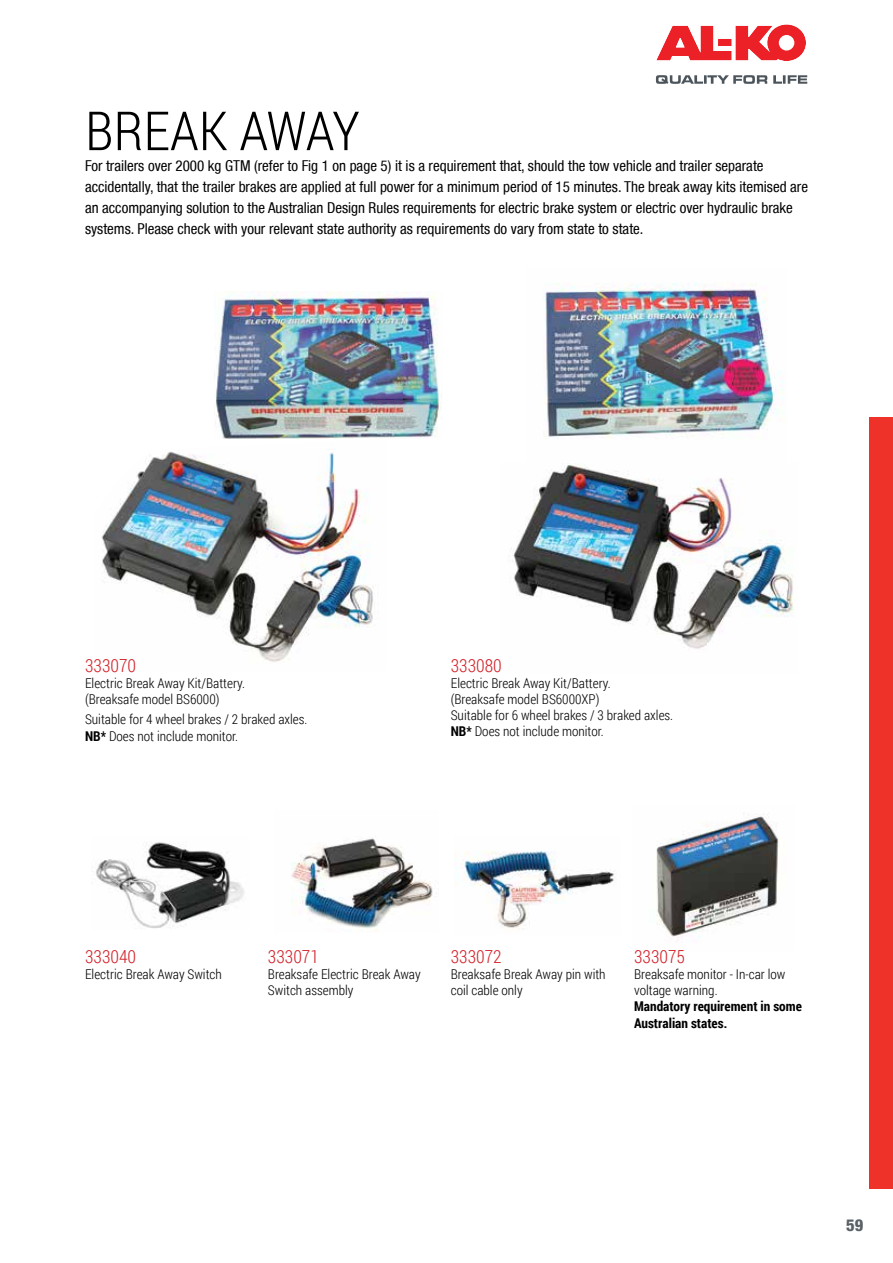
<style>
.page{position:relative;width:893px;height:1263px;background:#fff}
.page>*{position:absolute;margin:0;border:0;box-sizing:border-box;transform-origin:0 0}
.t1{font:300 54px "Roboto Condensed";color:#000}
.t2{font:300 18px "Roboto Condensed";color:#d2232a}
.t3{font:800 condensed 16.5px "Helvetica Neue";color:#5a6166}
.t4{font:condensed 15px/21px "Helvetica Neue";color:#000}
.t5{font:300 13.5px/16.2px "Roboto Condensed";color:#000}
.t6{font:700 13.5px/16.2px "Roboto Condensed";color:#000}
.s1{font-weight:700}
</style>
<div class="page">
<svg style="left:656px;top:24px;width:150px;height:37px"></svg>
<svg style="left:656px;top:75px;width:151px;height:9px"></svg>
<img style="left:101px;top:451px;width:273px;height:211px">
<img style="left:509px;top:463px;width:285px;height:186px">
<img style="left:656px;top:813px;width:123px;height:129px">
<img style="left:291px;top:838px;width:142px;height:94px">
<img style="left:91px;top:842px;width:153px;height:86px">
<img style="left:215px;top:292px;width:226px;height:147px">
<img style="left:543px;top:283px;width:241px;height:156px">
<img style="left:455px;top:851px;width:159px;height:79px">
<div style="left:870px;top:417px;width:23px;height:771px;background:#ee3129"></div>
<h1 class="t1" style="left:85px;top:94px;width:276px">BREAK AWAY</h1>
<p class="t4" style="left:85px;top:155px;width:724px">For trailers over 2000 kg GTM (refer to Fig 1 on page 5) it is a requirement that, should the tow vehicle and trailer separate accidentally, that the trailer brakes are applied at full power for a minimum period of 15 minutes. The break away kits itemised are an accompanying solution to the Australian Design Rules requirements for electric brake system or electric over hydraulic brake systems. Please check with your relevant state authority as requirements do vary from state to state.</p>
<p class="t2" style="left:85px;top:653px;width:53px">333070</p>
<p class="t5" style="left:85px;top:674px;width:161px">Electric Break Away Kit/Battery. (Breaksafe model BS6000)</p>
<p class="t5" style="left:85px;top:711px;width:224px">Suitable for 4 wheel brakes / 2 braked axles.<br><span class="s1">NB*</span> Does not include monitor.</p>
<p class="t2" style="left:451px;top:653px;width:53px">333080</p>
<p class="t5" style="left:451px;top:674px;width:224px">Electric Break Away Kit/Battery.<br>(Breaksafe model BS6000XP)<br>Suitable for 6 wheel brakes / 3 braked axles.<br><span class="s1">NB*</span> Does not include monitor.</p>
<p class="t2" style="left:85px;top:944px;width:53px">333040</p>
<p class="t5" style="left:85px;top:966px;width:138px">Electric Break Away Switch</p>
<p class="t2" style="left:268px;top:944px;width:52px">333071</p>
<p class="t5" style="left:268px;top:966px;width:154px">Breaksafe Electric Break Away<br>Switch assembly</p>
<p class="t2" style="left:451px;top:944px;width:52px">333072</p>
<p class="t5" style="left:451px;top:966px;width:156px">Breaksafe Break Away pin with coil cable only</p>
<p class="t2" style="left:634px;top:944px;width:52px">333075</p>
<p class="t5" style="left:634px;top:966px;width:153px">Breaksafe monitor - In-car low voltage warning.</p>
<p class="t6" style="left:634px;top:998px;width:169px">Mandatory requirement in some<br>Australian states.</p>
<p class="t3" style="left:846px;top:1215px;width:19px">59</p>
</div>
